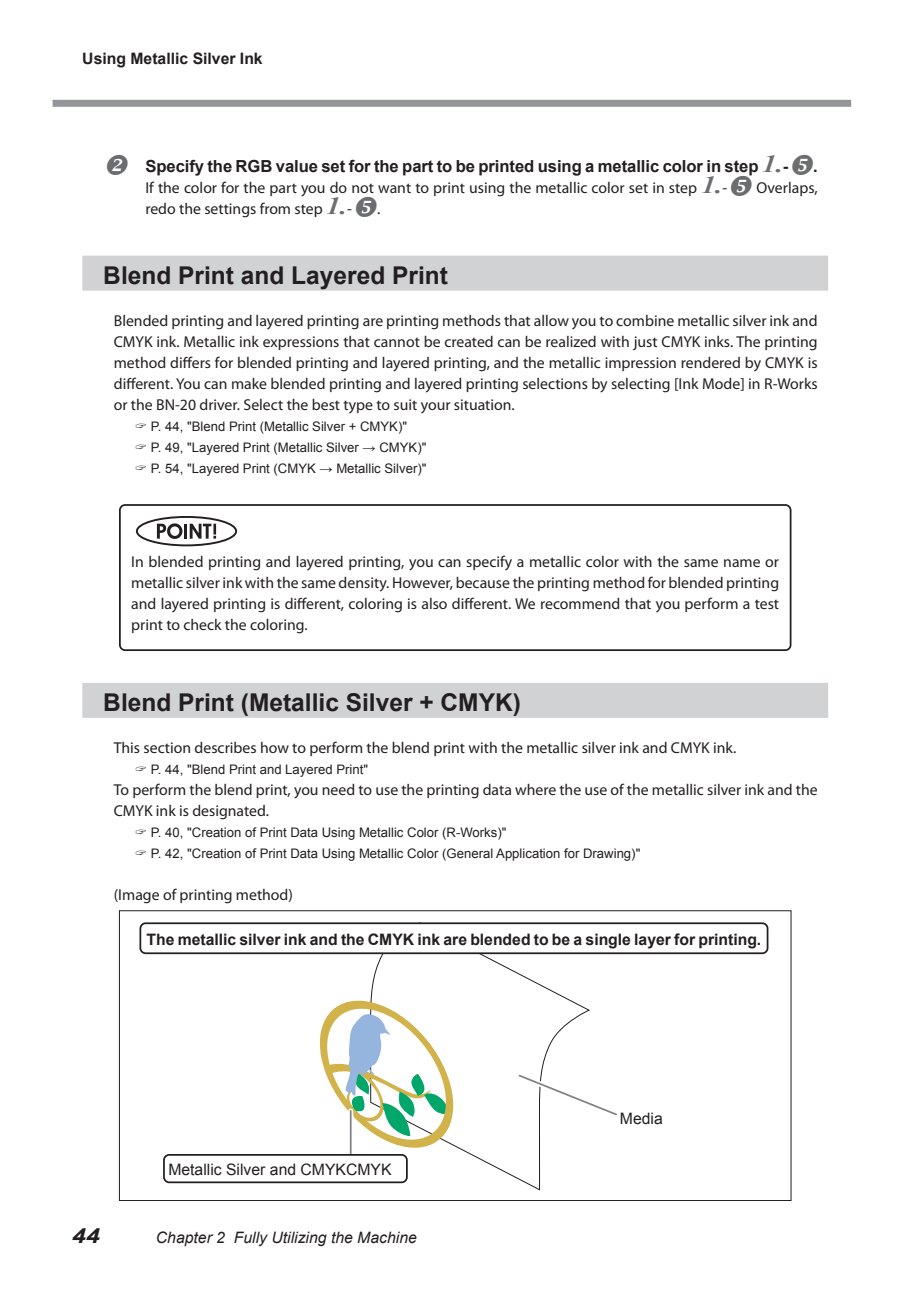
<style>
.page{position:relative;width:921px;height:1293px;background:#fff}
.page>*{position:absolute;margin:0;border:0;box-sizing:border-box;transform-origin:0 0}
.t1{font:700 24.5px "Arial";color:#231f20}
.t2{font:italic 700 21px "Arial";color:#231f20;scale:1.2 1}
.t3{font:700 16.62px "Arial";letter-spacing:-.005em;color:#231f20}
.t4{font:15.75px/21px "Myriad Pro";color:#231f20;text-align:justify}
.t5{font:700 15.75px "Arial";color:#231f20}
.t6{font:italic 15.75px "Arial";color:#231f20}
.t7{font:15.75px "Arial";color:#231f20}
.t8{font:13.12px/21px "Arial";color:#231f20}
.s1{color:#6c6d70}
.s2{font-family:"Times New Roman";font-style:italic;font-size:24.5px;color:#6c6d70}
.s3{font-family:"Times New Roman";font-weight:700;font-style:italic;font-size:24.5px;color:#6c6d70}
</style>
<div class="page">
<div style="left:53px;top:100px;width:798px;height:7px;background:#939598"></div>
<div style="left:82px;top:256px;width:746px;height:34px;background:#d1d2d4"></div>
<div style="left:82px;top:683px;width:746px;height:35px;background:#d1d2d4"></div>
<div style="left:136px;top:516px;width:101px;height:30px;border:2px solid #231f20;border-radius:50%"></div>
<svg style="left:157px;top:523px;width:25px;height:16px"></svg>
<hr style="left:184px;top:523px;width:3px;height:15px;background:#231f20">
<svg style="left:190px;top:523px;width:26px;height:15px"></svg>
<div style="left:119px;top:504px;width:672px;height:147px;border:2px solid #231f20;border-radius:5px"></div>
<svg style="left:370px;top:954px;width:219px;height:236px"></svg>
<svg style="left:320px;top:990px;width:183px;height:167px"></svg>
<div style="left:139px;top:922px;width:629px;height:32px;border:2px solid #231f20;border-radius:5px"></div>
<svg style="left:512px;top:1068px;width:105px;height:53px"></svg>
<svg style="left:348px;top:1111px;width:5px;height:42px"></svg>
<hr style="left:350px;top:1110px;width:1px;height:44px;background:#808285">
<div style="left:164px;top:1154px;width:243px;height:28px;background:#fff;border-radius:5px"></div>
<div style="left:163px;top:1153px;width:244px;height:30px;border:2px solid #231f20;border-radius:5px"></div>
<p class="t5" style="left:82px;top:48px;width:182px">Using Metallic Silver Ink</p>
<p class="t3" style="left:103px;top:155px;width:686px"><span class="s1">❖</span> Specify the RGB value set for the part to be printed using a metallic color in step <span class="s2">1.</span>-</p>
<p class="t3" style="left:812px;top:155px;width:6px">.</p>
<p class="t4" style="left:145px;top:176px;width:583px">If the color for the part you do not want to print using the metallic color set in step <span class="s3">1.</span>-</p>
<p class="t4" style="left:756px;top:176px;width:63px">Overlaps,</p>
<p class="t4" style="left:145px;top:197px;width:208px">redo the settings from step <span class="s3">1.</span>-</p>
<p class="t4" style="left:377px;top:197px;width:5px">.</p>
<h1 class="t1" style="left:103px;top:259px;width:346px">Blend Print and Layered Print</h1>
<p class="t4" style="left:114px;top:309px;width:705px">Blended printing and layered printing are printing methods that allow you to combine metallic silver ink and CMYK ink. Metallic ink expressions that cannot be created can be realized with just CMYK inks. The printing method differs for blended printing and layered printing, and the metallic impression rendered by CMYK is different. You can make blended printing and layered printing selections by selecting [Ink Mode] in R-Works or the BN-20 driver. Select the best type to suit your situation.</p>
<p class="t8" style="left:151px;top:416px;width:277px">P. 44, "Blend Print (Metallic Silver + CMYK)"<br>P. 49, "Layered Print (Metallic Silver → CMYK)"<br>P. 54, "Layered Print (CMYK → Metallic Silver)"</p>
<p class="t4" style="left:131px;top:551px;width:649px">In blended printing and layered printing, you can specify a metallic color with the same name or metallic silver ink with the same density. However, because the printing method for blended printing and layered printing is different, coloring is also different. We recommend that you perform a test print to check the coloring.</p>
<h1 class="t1" style="left:103px;top:686px;width:419px">Blend Print (Metallic Silver + CMYK)</h1>
<p class="t4" style="left:114px;top:736px;width:624px">This section describes how to perform the blend print with the metallic silver ink and CMYK ink.</p>
<p class="t8" style="left:151px;top:759px;width:219px">P. 44, "Blend Print and Layered Print"</p>
<p class="t4" style="left:114px;top:778px;width:705px">To perform the blend print, you need to use the printing data where the use of the metallic silver ink and the<br>CMYK ink is designated.</p>
<p class="t8" style="left:151px;top:822px;width:491px">P. 40, "Creation of Print Data Using Metallic Color (R-Works)"<br>P. 42, "Creation of Print Data Using Metallic Color (General Application for Drawing)"</p>
<p class="t4" style="left:114px;top:883px;width:181px">(Image of printing method)</p>
<p class="t5" style="left:146px;top:929px;width:616px">The metallic silver ink and the CMYK ink are blended to be a single layer for printing.</p>
<p class="t7" style="left:168px;top:1159px;width:225px">Metallic Silver and CMYKCMYK</p>
<h2 class="t2" style="left:72px;top:1221px;width:25px">44</h2>
<p class="t6" style="left:156px;top:1227px;width:262px">Chapter 2 Fully Utilizing the Machine</p>
<p class="t7" style="left:619px;top:1107px;width:44px">Media</p>
</div>
